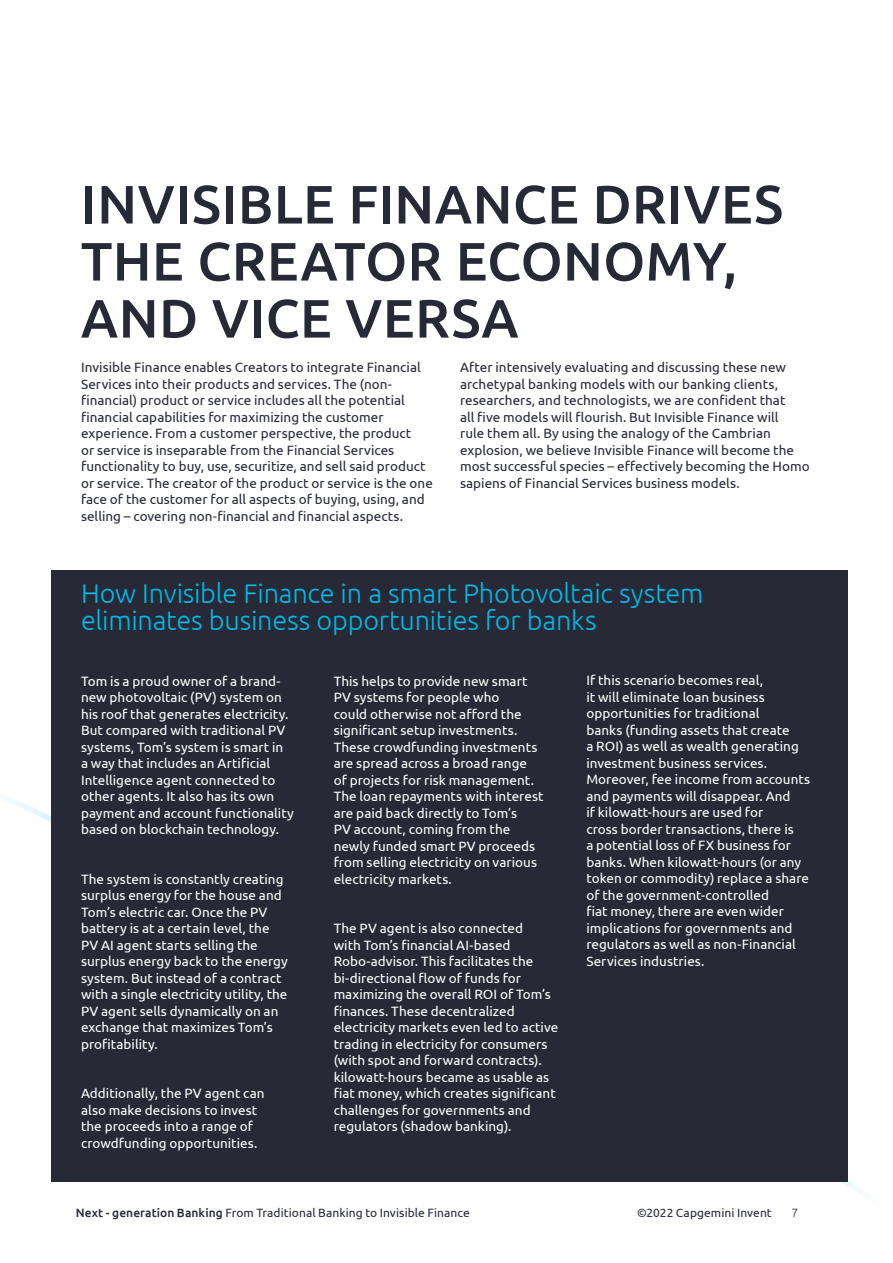
<style>
.page{position:relative;width:893px;height:1263px;background:#fff}
.page>*{position:absolute;margin:0;border:0;box-sizing:border-box;transform-origin:0 0}
.t1{font:500 54px/57px "Ubuntu";letter-spacing:.01em;color:#272936}
.t2{font:300 27px/27px "Ubuntu";letter-spacing:-.005em;color:#00b9e7}
.t3{font:13.5px/16.5px "Ubuntu";letter-spacing:.005em;color:#fff}
.t4{font:13.5px/16.5px "Ubuntu";letter-spacing:.005em;color:#272936}
.t5{font:12px "Ubuntu";letter-spacing:.005em;color:#272936}
.t6{font:300 12px "Ubuntu";color:#272936}
.s1{font-weight:500}
</style>
<div class="page">
<div style="left:51px;top:570px;width:796px;height:612px;background:#272936"></div>
<h1 class="t1" style="left:81px;top:174px;width:704px">INVISIBLE FINANCE DRIVES<br>THE CREATOR ECONOMY,<br>AND VICE VERSA</h1>
<p class="t4" style="left:81px;top:359px;width:353px">Invisible Finance enables Creators to integrate Financial Services into their products and services. The (non&shy;financial) product or service includes all the potential financial capabilities for maximizing the customer experience. From a customer perspective, the product<br>or service is inseparable from the Financial Services functionality to buy, use, securitize, and sell said product or service. The creator of the product or service is the one face of the customer for all aspects of buying, using, and selling – covering non-financial and financial aspects.</p>
<p class="t4" style="left:460px;top:359px;width:351px">After intensively evaluating and discussing these new archetypal banking models with our banking clients, researchers, and technologists, we are confident that<br>all five models will flourish. But Invisible Finance will<br>rule them all. By using the analogy of the Cambrian explosion, we believe Invisible Finance will become the most successful species – effectively becoming the Homo sapiens of Financial Services business models.</p>
<h2 class="t2" style="left:81px;top:579px;width:624px">How Invisible Finance in a smart Photovoltaic system eliminates business opportunities for banks</h2>
<p class="t3" style="left:81px;top:672px;width:214px">Tom is a proud owner of a brand&shy;new photovoltaic (PV) system on his roof that generates electricity.<br>But compared with traditional PV systems, Tom’s system is smart in<br>a way that includes an Artificial Intelligence agent connected to other agents. It also has its own payment and account functionality based on blockchain technology.</p>
<p class="t3" style="left:81px;top:870px;width:208px">The system is constantly creating surplus energy for the house and<br>Tom’s electric car. Once the PV battery is at a certain level, the<br>PV AI agent starts selling the surplus energy back to the energy system. But instead of a contract with a single electricity utility, the<br>PV agent sells dynamically on an exchange that maximizes Tom’s profitability.</p>
<p class="t3" style="left:81px;top:1084px;width:185px">Additionally, the PV agent can also make decisions to invest the proceeds into a range of crowdfunding opportunities.</p>
<p class="t3" style="left:334px;top:672px;width:211px">This helps to provide new smart<br>PV systems for people who<br>could otherwise not afford the significant setup investments.<br>These crowdfunding investments are spread across a broad range of projects for risk management.<br>The loan repayments with interest are paid back directly to Tom’s<br>PV account, coming from the newly funded smart PV proceeds from selling electricity on various electricity markets.</p>
<p class="t3" style="left:334px;top:919px;width:226px">The PV agent is also connected<br>with Tom’s financial AI-based Robo-advisor. This facilitates the bi-directional flow of funds for maximizing the overall ROI of Tom’s finances. These decentralized electricity markets even led to active trading in electricity for consumers (with spot and forward contracts). kilowatt-hours became as usable as fiat money, which creates significant challenges for governments and regulators (shadow banking).</p>
<p class="t3" style="left:586px;top:672px;width:225px">If this scenario becomes real,<br>it will eliminate loan business opportunities for traditional<br>banks (funding assets that create<br>a ROI) as well as wealth generating investment business services.<br>Moreover, fee income from accounts and payments will disappear. And<br>if kilowatt-hours are used for<br>cross border transactions, there is<br>a potential loss of FX business for banks. When kilowatt-hours (or any token or commodity) replace a share of the government-controlled<br>fiat money, there are even wider implications for governments and regulators as well as non-Financial<br>Services industries.</p>
<p class="t5" style="left:76px;top:1205px;width:395px"><span class="s1">Next - generation Banking</span> From Traditional Banking to Invisible Finance</p>
<p class="t5" style="left:637px;top:1205px;width:136px">©2022 Capgemini Invent</p>
<p class="t6" style="left:791px;top:1205px;width:8px">7</p>
</div>
